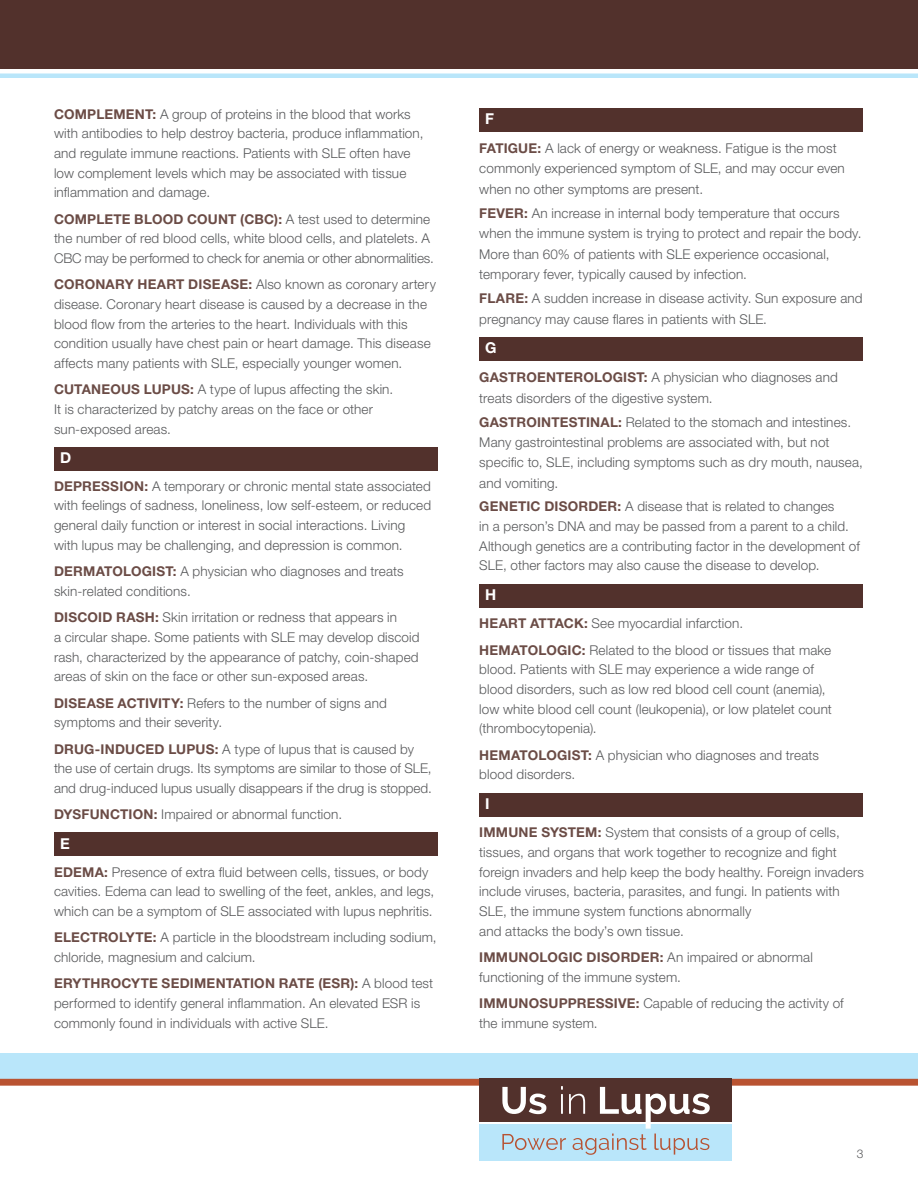
<style>
.page{position:relative;width:918px;height:1188px;background:#fff}
.page>*{position:absolute;margin:0;border:0;box-sizing:border-box;transform-origin:0 0}
.t1{font:700 15px "Helvetica Neue";color:#fff}
.t2{font:300 13.5px/19.6px "Helvetica Neue";letter-spacing:.01em;color:#58595b}
.t3{font:300 12px "Helvetica Neue";color:#58595b}
.s1{font-weight:700;color:#6b4c46}
</style>
<div class="page">
<div style="left:0;top:0;width:918px;height:69px;background:#52312c"></div>
<hr style="left:0;top:74px;width:918px;height:4px;background:#b9e6fa">
<div style="left:0;top:1053px;width:918px;height:29px;background:#b9e6fa"></div>
<div style="left:0;top:1079px;width:918px;height:7px;background:#b95331"></div>
<div style="left:480px;top:1123px;width:252px;height:38px;background:#b9e6fa"></div>
<div style="left:480px;top:1079px;width:252px;height:43px;background:#52312c"></div>
<hr style="left:480px;top:1122px;width:252px;height:2px;background:#fff">
<svg style="left:502px;top:1086px;width:208px;height:69px"></svg>
<div style="left:54px;top:447px;width:384px;height:23px;background:#52312c"></div>
<div style="left:54px;top:832px;width:384px;height:24px;background:#52312c"></div>
<div style="left:479px;top:108px;width:384px;height:24px;background:#52312c"></div>
<div style="left:479px;top:337px;width:384px;height:24px;background:#52312c"></div>
<div style="left:479px;top:584px;width:384px;height:24px;background:#52312c"></div>
<div style="left:479px;top:793px;width:384px;height:24px;background:#52312c"></div>
<p class="t2" style="left:54px;top:104px;width:371px"><span class="s1">COMPLEMENT:</span> A group of proteins in the blood that works with antibodies to help destroy bacteria, produce inflammation, and regulate immune reactions. Patients with SLE often have low complement levels which may be associated with tissue inflammation and damage.</p>
<p class="t2" style="left:54px;top:209px;width:381px"><span class="s1">COMPLETE BLOOD COUNT (CBC):</span> A test used to determine the number of red blood cells, white blood cells, and platelets. A<br>CBC may be performed to check for anemia or other abnormalities.</p>
<p class="t2" style="left:54px;top:274px;width:383px"><span class="s1">CORONARY HEART DISEASE:</span> Also known as coronary artery disease. Coronary heart disease is caused by a decrease in the blood flow from the arteries to the heart. Individuals with this condition usually have chest pain or heart damage. This disease affects many patients with SLE, especially younger women.</p>
<p class="t2" style="left:54px;top:380px;width:341px"><span class="s1">CUTANEOUS LUPUS:</span> A type of lupus affecting the skin.<br>It is characterized by patchy areas on the face or other sun-exposed areas.</p>
<p class="t1" style="left:60px;top:448px;width:13px">D</p>
<p class="t2" style="left:54px;top:476px;width:379px"><span class="s1">DEPRESSION:</span> A temporary or chronic mental state associated with feelings of sadness, loneliness, low self-esteem, or reduced general daily function or interest in social interactions. Living with lupus may be challenging, and depression is common.</p>
<p class="t2" style="left:54px;top:561px;width:351px"><span class="s1">DERMATOLOGIST:</span> A physician who diagnoses and treats skin-related conditions.</p>
<p class="t2" style="left:54px;top:607px;width:367px"><span class="s1">DISCOID RASH:</span> Skin irritation or redness that appears in<br>a circular shape. Some patients with SLE may develop discoid rash, characterized by the appearance of patchy, coin-shaped areas of skin on the face or other sun-exposed areas.</p>
<p class="t2" style="left:54px;top:693px;width:334px"><span class="s1">DISEASE ACTIVITY:</span> Refers to the number of signs and symptoms and their severity.</p>
<p class="t2" style="left:54px;top:739px;width:379px"><span class="s1">DRUG-INDUCED LUPUS:</span> A type of lupus that is caused by the use of certain drugs. Its symptoms are similar to those of SLE, and drug-induced lupus usually disappears if the drug is stopped.</p>
<p class="t2" style="left:54px;top:804px;width:290px"><span class="s1">DYSFUNCTION:</span> Impaired or abnormal function.</p>
<p class="t1" style="left:60px;top:834px;width:11px">E</p>
<p class="t2" style="left:54px;top:862px;width:382px"><span class="s1">EDEMA:</span> Presence of extra fluid between cells, tissues, or body cavities. Edema can lead to swelling of the feet, ankles, and legs, which can be a symptom of SLE associated with lupus nephritis.</p>
<p class="t2" style="left:54px;top:927px;width:384px"><span class="s1">ELECTROLYTE:</span> A particle in the bloodstream including sodium, chloride, magnesium and calcium.</p>
<p class="t2" style="left:54px;top:973px;width:381px"><span class="s1">ERYTHROCYTE SEDIMENTATION RATE (ESR):</span> A blood test performed to identify general inflammation. An elevated ESR is commonly found in individuals with active SLE.</p>
<p class="t1" style="left:485px;top:110px;width:10px">F</p>
<p class="t2" style="left:479px;top:138px;width:367px;line-height:20.4px"><span class="s1">FATIGUE:</span> A lack of energy or weakness. Fatigue is the most commonly experienced symptom of SLE, and may occur even when no other symptoms are present.</p>
<p class="t2" style="left:479px;top:202px;width:384px;line-height:20.4px"><span class="s1">FEVER:</span> An increase in internal body temperature that occurs when the immune system is trying to protect and repair the body.<br>More than 60% of patients with SLE experience occasional, temporary fever, typically caused by infection.</p>
<p class="t2" style="left:479px;top:288px;width:385px;line-height:20.4px"><span class="s1">FLARE:</span> A sudden increase in disease activity. Sun exposure and pregnancy may cause flares in patients with SLE.</p>
<p class="t1" style="left:485px;top:339px;width:13px">G</p>
<p class="t2" style="left:479px;top:367px;width:360px;line-height:20.4px"><span class="s1">GASTROENTEROLOGIST:</span> A physician who diagnoses and treats disorders of the digestive system.</p>
<p class="t2" style="left:479px;top:411px;width:385px;line-height:20.4px"><span class="s1">GASTROINTESTINAL:</span> Related to the stomach and intestines.<br>Many gastrointestinal problems are associated with, but not specific to, SLE, including symptoms such as dry mouth, nausea, and vomiting.</p>
<p class="t2" style="left:479px;top:496px;width:382px"><span class="s1">GENETIC DISORDER:</span> A disease that is related to changes<br>in a person’s DNA and may be passed from a parent to a child.<br>Although genetics are a contributing factor in the development of SLE, other factors may also cause the disease to develop.</p>
<p class="t1" style="left:485px;top:586px;width:13px">H</p>
<p class="t2" style="left:479px;top:610px;width:353px;line-height:26.4px"><span class="s1">HEART ATTACK:</span> See myocardial infarction.<br><span class="s1">HEMATOLOGIC:</span> Related to the blood or tissues that make</p>
<p class="t2" style="left:479px;top:659px;width:354px">blood. Patients with SLE may experience a wide range of blood disorders, such as low red blood cell count (anemia), low white blood cell count (leukopenia), or low platelet count (thrombocytopenia).</p>
<p class="t2" style="left:479px;top:745px;width:341px"><span class="s1">HEMATOLOGIST:</span> A physician who diagnoses and treats blood disorders.</p>
<p class="t1" style="left:485px;top:795px;width:6px">I</p>
<p class="t2" style="left:479px;top:822px;width:386px"><span class="s1">IMMUNE SYSTEM:</span> System that consists of a group of cells, tissues, and organs that work together to recognize and fight foreign invaders and help keep the body healthy. Foreign invaders include viruses, bacteria, parasites, and fungi. In patients with SLE, the immune system functions abnormally<br>and attacks the body’s own tissue.</p>
<p class="t2" style="left:479px;top:947px;width:335px"><span class="s1">IMMUNOLOGIC DISORDER:</span> An impaired or abnormal functioning of the immune system.</p>
<p class="t2" style="left:479px;top:994px;width:366px"><span class="s1">IMMUNOSUPPRESSIVE:</span> Capable of reducing the activity of the immune system.</p>
<p class="t3" style="left:857px;top:1147px;width:8px">3</p>
</div>
